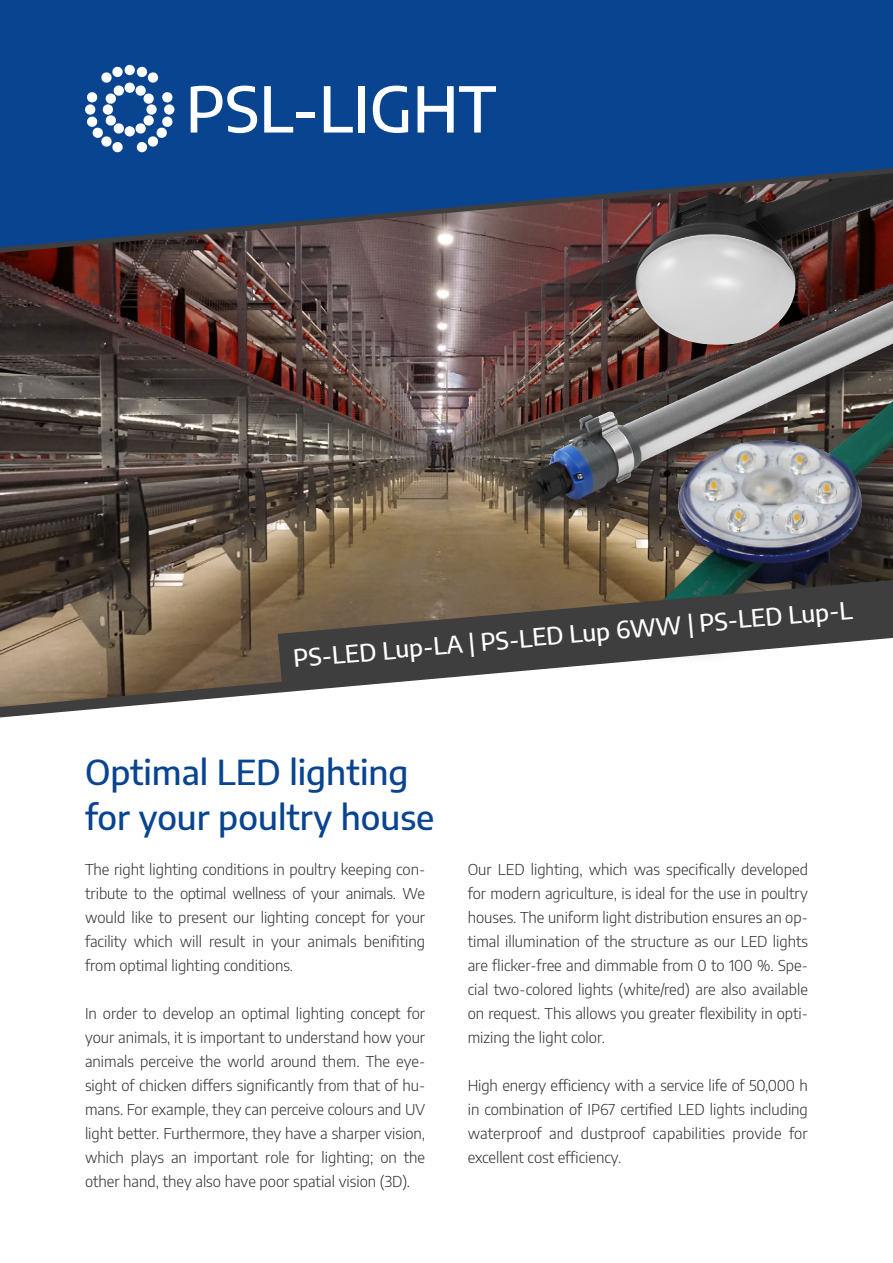
<style>
.page{position:relative;width:893px;height:1263px;background:#fff}
.page>*{position:absolute;margin:0;border:0;box-sizing:border-box;transform-origin:0 0}
.t1{font:500 62.7px "Encode Sans";color:#fff}
.t2{font:500 34.5px/45px "Encode Sans";color:#094491}
.t3{font:500 24px "Encode Sans";color:#fff}
.t4{font:300 15px/24px "Encode Sans";color:#312f30;text-align:justify}
</style>
<div class="page">
<img style="left:0;top:260px;width:489px;height:360px">
<svg style="left:0;top:620px;width:330px;height:98px"></svg>
<svg style="left:278px;top:580px;width:310px;height:108px;background:#6b635b"></svg>
<svg style="left:0;top:248px;width:893px;height:12px;background:#684f4d"></svg>
<svg style="left:0;top:0;width:893px;height:248px;background:#154383"></svg>
<div style="left:125px;top:83px;width:10px;height:10px;background:#fff;border-radius:50%"></div>
<div style="left:146px;top:104px;width:11px;height:11px;background:#fff;border-radius:50%"></div>
<div style="left:125px;top:126px;width:10px;height:11px;background:#fff;border-radius:50%"></div>
<div style="left:103px;top:104px;width:10px;height:11px;background:#fff;border-radius:50%"></div>
<div style="left:125px;top:65px;width:10px;height:10px;background:#fff;border-radius:50%"></div>
<svg style="left:135px;top:66px;width:38px;height:38px"></svg>
<div style="left:164px;top:104px;width:10px;height:11px;background:#fff;border-radius:50%"></div>
<svg style="left:135px;top:115px;width:38px;height:38px"></svg>
<svg style="left:86px;top:115px;width:39px;height:38px"></svg>
<div style="left:85px;top:104px;width:10px;height:11px;background:#fff;border-radius:50%"></div>
<svg style="left:86px;top:66px;width:39px;height:38px"></svg>
<img style="left:489px;top:254px;width:404px;height:411px">
<h1 class="t1" style="left:186px;top:65px;width:312px">PSL-LIGHT</h1>
<h3 class="t3" style="left:292px;top:641px;width:562px;rotate:-5deg">PS-LED Lup-LA | PS-LED Lup 6WW | PS-LED Lup-L</h3>
<h2 class="t2" style="left:85px;top:748px;width:351px">Optimal LED lighting for your poultry house</h2>
<p class="t4" style="left:85px;top:857px;width:342px">The right lighting conditions in poultry keeping con&shy;tribute to the optimal wellness of your animals. We would like to present our lighting concept for your facility which will result in your animals benifiting from optimal lighting conditions.</p>
<p class="t4" style="left:85px;top:1001px;width:342px">In order to develop an optimal lighting concept for your animals, it is important to understand how your animals perceive the world around them. The eye&shy;sight of chicken differs significantly from that of hu&shy;mans. For example, they can perceive colours and UV light better. Furthermore, they have a sharper vision, which plays an important role for lighting; on the other hand, they also have poor spatial vision (3D).</p>
<p class="t4" style="left:468px;top:857px;width:342px">Our LED lighting, which was specifically developed for modern agriculture, is ideal for the use in poultry houses. The uniform light distribution ensures an op&shy;timal illumination of the structure as our LED lights are flicker-free and dimmable from 0 to 100 %. Spe&shy;cial two-colored lights (white/red) are also available on request. This allows you greater flexibility in opti&shy;mizing the light color.</p>
<p class="t4" style="left:468px;top:1073px;width:342px">High energy efficiency with a service life of 50,000 h in combination of IP67 certified LED lights including waterproof and dustproof capabilities provide for excellent cost efficiency.</p>
</div>
